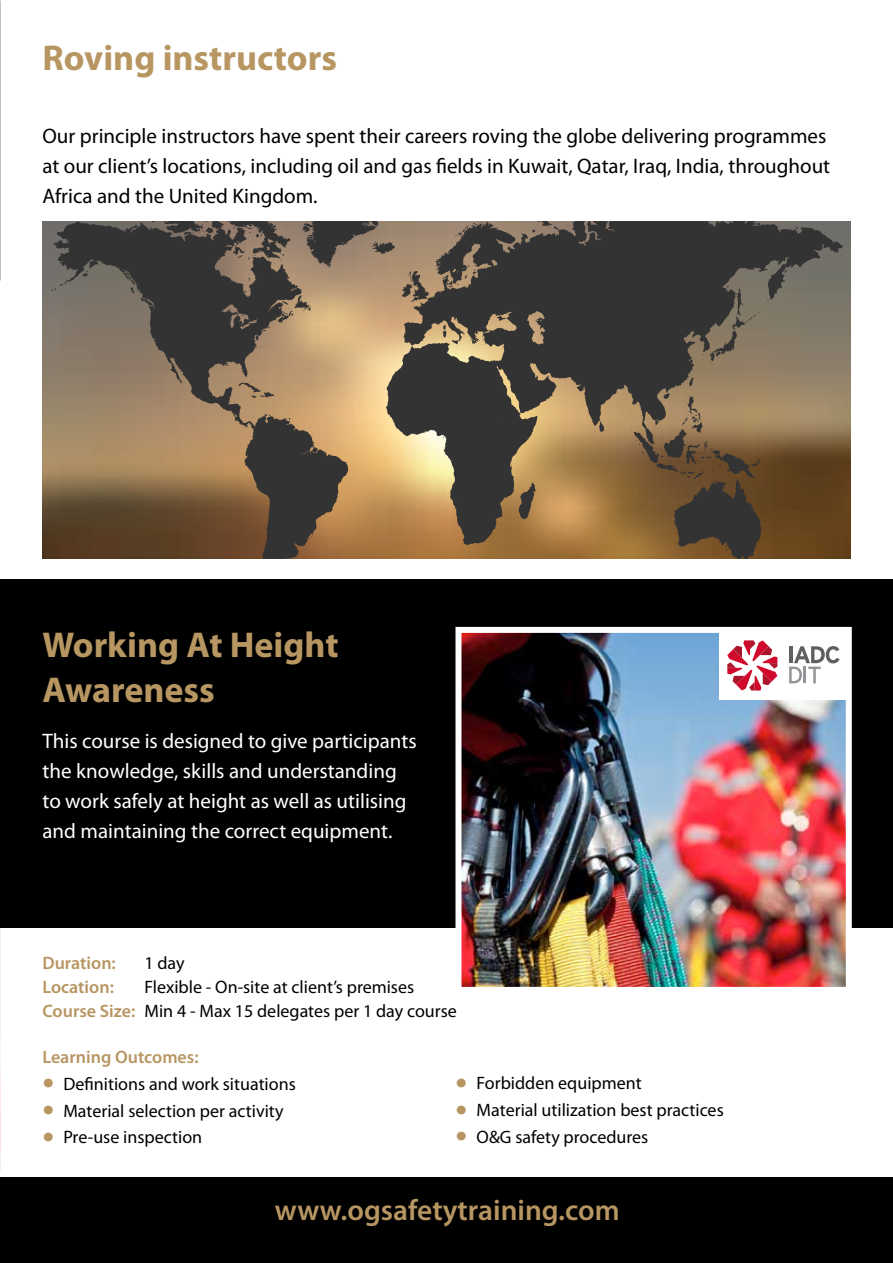
<style>
.page{position:relative;width:893px;height:1263px;background:#fff}
.page>*{position:absolute;margin:0;border:0;box-sizing:border-box;transform-origin:0 0}
.t1{font:700 36px/45px "Myriad Pro";color:#b79662}
.t2{font:600 29.4px "Myriad Pro";color:#b79662}
.t3{font:21px/30px "Myriad Pro";color:#000}
.t4{font:21px/30px "Myriad Pro";color:#fff}
.t5{font:18px/24px "Myriad Pro";color:#000}
.t6{font:600 18px "Myriad Pro";color:#b79662}
.s1{font-weight:600;color:#b79662}
.s2{font-size:42px;color:#b79662}
</style>
<div class="page">
<svg style="left:0;top:927px;width:8px;height:251px"></svg>
<div style="left:0;top:1178px;width:893px;height:85px;background:#000"></div>
<div style="left:0;top:579px;width:893px;height:348px;background:#000"></div>
<svg style="left:46px;top:222px;width:797px;height:336px;background:#77644c"></svg>
<img style="left:462px;top:634px;width:383px;height:352px">
<div style="left:455px;top:627px;width:397px;height:366px;border:6px solid #fff"></div>
<div style="left:719px;top:630px;width:131px;height:70px;background:#fff"></div>
<svg style="left:727px;top:640px;width:50px;height:50px"></svg>
<svg style="left:789px;top:646px;width:50px;height:37px"></svg>
<h1 class="t1" style="left:43px;top:34px;width:296px">Roving instructors</h1>
<p class="t3" style="left:42px;top:121px;width:789px">Our principle instructors have spent their careers roving the globe delivering programmes at our client’s locations, including oil and gas fields in Kuwait, Qatar, Iraq, India, throughout<br>Africa and the United Kingdom.</p>
<h1 class="t1" style="left:43px;top:621px;width:298px">Working At Height<br>Awareness</h1>
<p class="t4" style="left:43px;top:725px;width:376px">This course is designed to give participants the knowledge, skills and understanding to work safely at height as well as utilising and maintaining the correct equipment.</p>
<p class="t6" style="left:42px;top:952px;width:75px">Duration:</p>
<p class="t5" style="left:144px;top:951px;width:42px">1 day</p>
<p class="t6" style="left:42px;top:976px;width:73px">Location:</p>
<p class="t5" style="left:42px;top:975px;width:416px;text-indent:102px">Flexible - On-site at client’s premises<br><span class="s1">Course Size:</span> Min 4 - Max 15 delegates per 1 day course</p>
<p class="t6" style="left:42px;top:1046px;width:158px">Learning Outcomes:</p>
<p class="t5" style="left:42px;top:1071px;width:255px"><span class="s2">•</span> Definitions and work situations</p>
<p class="t5" style="left:42px;top:1098px;width:243px"><span class="s2">•</span> Material selection per activity</p>
<p class="t5" style="left:42px;top:1125px;width:161px"><span class="s2">•</span> Pre-use inspection</p>
<p class="t5" style="left:456px;top:1071px;width:188px"><span class="s2">•</span> Forbidden equipment</p>
<p class="t5" style="left:456px;top:1098px;width:270px"><span class="s2">•</span> Material utilization best practices</p>
<p class="t5" style="left:456px;top:1124px;width:194px"><span class="s2">•</span> O&amp;G safety procedures</p>
<h2 class="t2" style="left:275px;top:1192px;width:346px">www.ogsafetytraining.com</h2>
</div>
